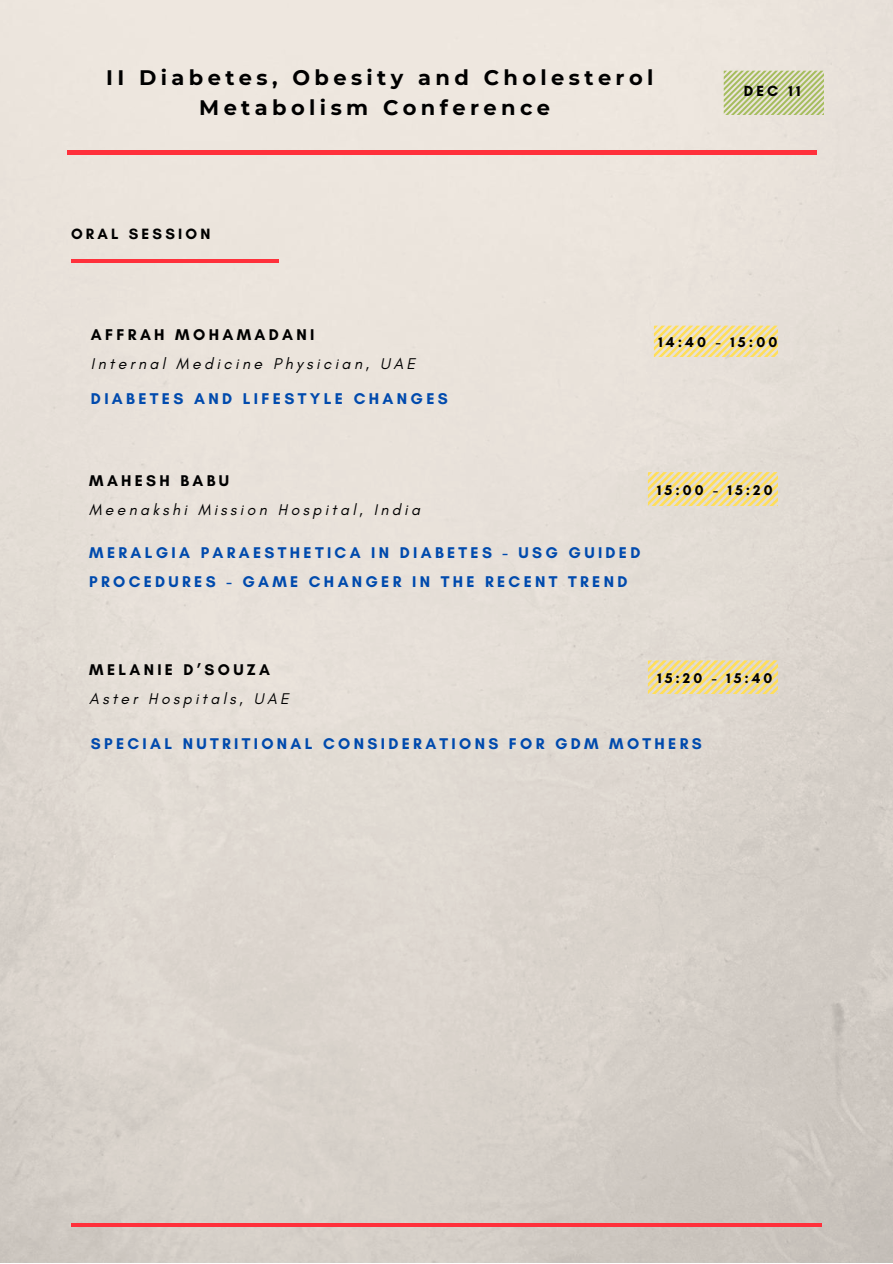
<style>
.page{position:relative;width:893px;height:1264px;background:#fff}
.page>*{position:absolute;margin:0;border:0;box-sizing:border-box;transform-origin:0 0}
.t1{font:700 21px/30.3px "Montserrat";letter-spacing:.21em;color:#000;text-align:center}
.t2{font:700 15.9px/29.1px "Glacial Indifference";letter-spacing:.21em;color:#004aad}
.t3{font:italic 15.9px "Glacial Indifference";letter-spacing:.21em;color:#000}
.t4{font:700 15.9px "Glacial Indifference";letter-spacing:.21em;color:#000}
.t5{font:italic 15.75px "Glacial Indifference";letter-spacing:.21em;color:#000}
.t6{font:700 15.75px "Glacial Indifference";letter-spacing:.21em;color:#000}
.t7{font:700 15.15px "Glacial Indifference";letter-spacing:.21em;color:#000}
.t8{font:700 15px "Glacial Indifference";color:#000}
.t9{font:700 14.55px "Glacial Indifference";letter-spacing:.21em;color:#000}
.t10{font:700 14.4px "Glacial Indifference";letter-spacing:.21em;color:#000}
</style>
<div class="page">
<img style="left:0;top:0;width:892px;height:1262px">
<hr style="left:71px;top:1223px;width:750px;height:3px;background:#ff303b">
<hr style="left:67px;top:151px;width:749px;height:3px;background:#ff303b">
<svg style="left:723px;top:71px;width:100px;height:43px;background:#c7cf9c"></svg>
<svg style="left:647px;top:472px;width:131px;height:33px;background:#f0dd97"></svg>
<svg style="left:653px;top:325px;width:124px;height:32px;background:#f2df9a"></svg>
<svg style="left:647px;top:660px;width:130px;height:33px;background:#eedb96"></svg>
<hr style="left:71px;top:259px;width:207px;height:3px;background:#ff303b">
<h1 class="t1" style="left:106px;top:62px;width:549px">II Diabetes, Obesity and Cholesterol<br>Metabolism Conference</h1>
<p class="t7" style="left:71px;top:225px;width:141px">ORAL SESSION</p>
<p class="t8" style="left:743px;top:82px;width:58px">DEC 11</p>
<p class="t4" style="left:91px;top:324px;width:225px">AFFRAH MOHAMADANI</p>
<p class="t3" style="left:91px;top:354px;width:326px">Internal Medicine Physician, UAE</p>
<p class="t2" style="left:91px;top:384px;width:358px">DIABETES AND LIFESTYLE CHANGES</p>
<p class="t9" style="left:658px;top:333px;width:120px">14:40 - 15:00</p>
<p class="t6" style="left:89px;top:471px;width:141px">MAHESH BABU</p>
<p class="t5" style="left:89px;top:500px;width:332px">Meenakshi Mission Hospital, India</p>
<p class="t2" style="left:89px;top:538px;width:552px">MERALGIA PARAESTHETICA IN DIABETES - USG GUIDED<br>PROCEDURES - GAME CHANGER IN THE RECENT TREND</p>
<p class="t10" style="left:657px;top:481px;width:117px">15:00 - 15:20</p>
<p class="t6" style="left:89px;top:659px;width:182px">MELANIE D’SOUZA</p>
<p class="t5" style="left:89px;top:688px;width:201px">Aster Hospitals, UAE</p>
<p class="t2" style="left:91px;top:729px;width:612px">SPECIAL NUTRITIONAL CONSIDERATIONS FOR GDM MOTHERS</p>
<p class="t10" style="left:657px;top:669px;width:117px">15:20 - 15:40</p>
</div>
